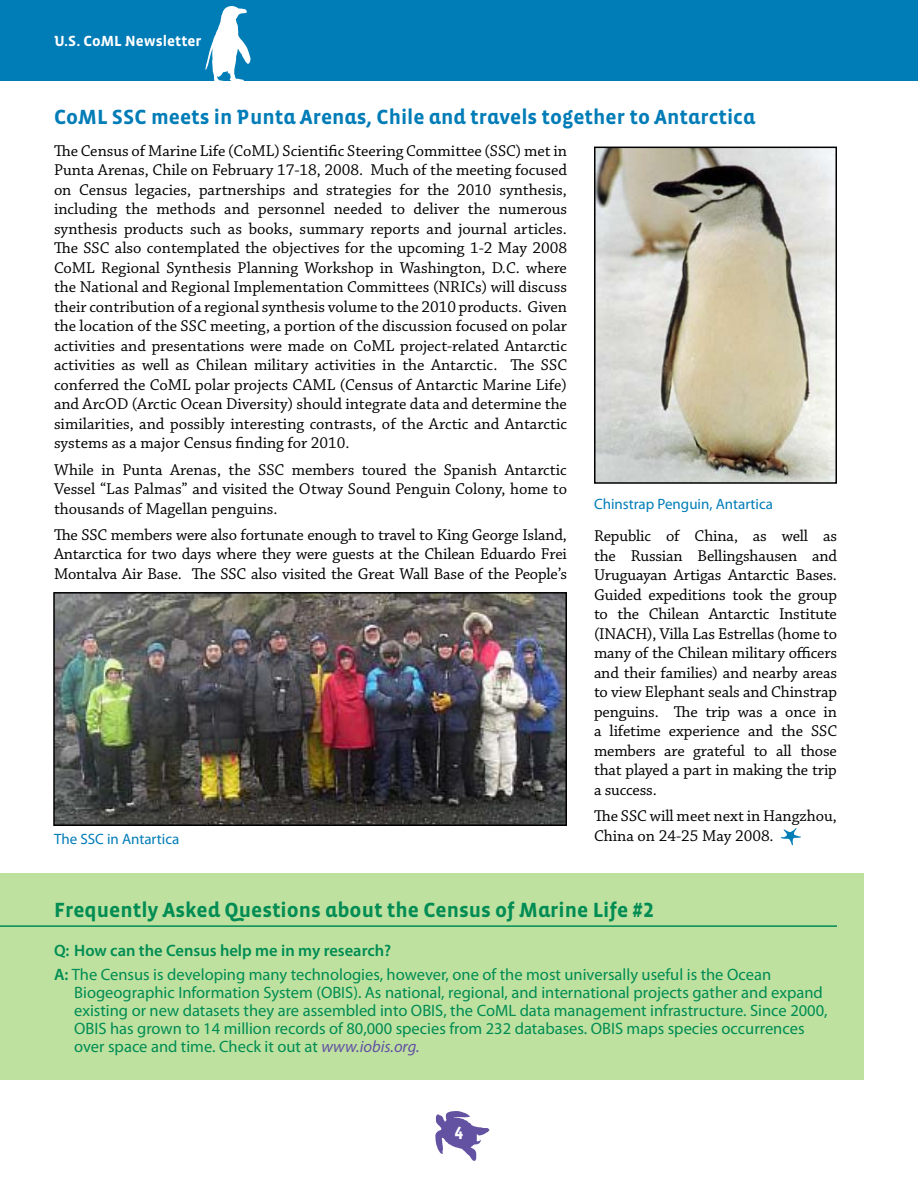
<style>
.page{position:relative;width:918px;height:1188px;background:#fff}
.page>*{position:absolute;margin:0;border:0;box-sizing:border-box;transform-origin:0 0}
.t1{font:700 21px "Vista Sans Alt";color:#007cb7}
.t2{font:700 21px "Vista Sans Alt";color:#008c53}
.t3{font:16.5px/19.5px "Chaparral Pro";color:#000;text-align:justify}
.t4{font:16.5px/18px "Myriad Pro";color:#008c53}
.t5{font:15px "Myriad Pro";color:#007cb7}
.t6{font:700 15px "Vista Sans Alt";color:#fff}
.s1{font-weight:600}
.s2{font-style:italic;color:#6352a2}
</style>
<div class="page">
<div style="left:0;top:0;width:918px;height:81px;background:#007cb7"></div>
<svg style="left:205px;top:6px;width:46px;height:75px"></svg>
<div style="left:0;top:874px;width:864px;height:206px;background:#bee1a0"></div>
<hr style="left:0;top:925px;width:837px;height:2px;background:#008c53">
<svg style="left:781px;top:828px;width:20px;height:17px"></svg>
<img style="left:56px;top:595px;width:508px;height:228px">
<div style="left:53px;top:592px;width:514px;height:234px;border:2px solid #000"></div>
<img style="left:597px;top:150px;width:237px;height:331px">
<div style="left:594px;top:147px;width:243px;height:337px;border:2px solid #000"></div>
<svg style="left:435px;top:1111px;width:55px;height:50px"></svg>
<p class="t6" style="left:54px;top:33px;width:149px">U.S. CoML Newsletter</p>
<p class="t1" style="left:54px;top:107px;width:703px">CoML SSC meets in Punta Arenas, Chile and travels together to Antarctica</p>
<p class="t3" style="left:54px;top:141px;width:515px">The Census of Marine Life (CoML) Scientific Steering Committee (SSC) met in Punta Arenas, Chile on February 17-18, 2008. Much of the meeting focused on Census legacies, partnerships and strategies for the 2010 synthesis, including the methods and personnel needed to deliver the numerous synthesis products such as books, summary reports and journal articles.<br>The SSC also contemplated the objectives for the upcoming 1-2 May 2008<br>CoML Regional Synthesis Planning Workshop in Washington, D.C. where the National and Regional Implementation Committees (NRICs) will discuss their contribution of a regional synthesis volume to the 2010 products. Given the location of the SSC meeting, a portion of the discussion focused on polar activities and presentations were made on CoML project-related Antarctic activities as well as Chilean military activities in the Antarctic. The SSC conferred the CoML polar projects CAML (Census of Antarctic Marine Life) and ArcOD (Arctic Ocean Diversity) should integrate data and determine the similarities, and possibly interesting contrasts, of the Arctic and Antarctic systems as a major Census finding for 2010.</p>
<p class="t3" style="left:54px;top:460px;width:515px">While in Punta Arenas, the SSC members toured the Spanish Antarctic Vessel “Las Palmas” and visited the Otway Sound Penguin Colony, home to thousands of Magellan penguins.</p>
<p class="t3" style="left:54px;top:525px;width:515px">The SSC members were also fortunate enough to travel to King George Island, Antarctica for two days where they were guests at the Chilean Eduardo Frei Montalva Air Base. The SSC also visited the Great Wall Base of the People’s</p>
<p class="t3" style="left:594px;top:527px;width:245px">Republic of China, as well as the Russian Bellingshausen and Uruguayan Artigas Antarctic Bases.<br>Guided expeditions took the group to the Chilean Antarctic Institute (INACH), Villa Las Estrellas (home to many of the Chilean military officers and their families) and nearby areas to view Elephant seals and Chinstrap penguins. The trip was a once in a lifetime experience and the SSC members are grateful to all those that played a part in making the trip a success.</p>
<p class="t3" style="left:594px;top:807px;width:244px">The SSC will meet next in Hangzhou,</p>
<p class="t5" style="left:54px;top:830px;width:127px">The SSC in Antartica</p>
<p class="t3" style="left:594px;top:826px;width:181px">China on 24-25 May 2008.</p>
<p class="t5" style="left:594px;top:494px;width:181px">Chinstrap Penguin, Antartica</p>
<p class="t2" style="left:54px;top:900px;width:599px">Frequently Asked Questions about the Census of Marine Life #2</p>
<p class="t4" style="left:54px;top:937px;width:719px;line-height:24.8px"><span class="s1">Q: How can the Census help me in my research?<br>A:</span> The Census is developing many technologies, however, one of the most universally useful is the Ocean</p>
<p class="t4" style="left:74px;top:983px;width:755px">Biogeographic I nformation System (OBIS). As national, regional, and international projects gather and expand existing or new datasets they are assembled into OBIS, the CoML data management infrastructure. Since 2000, OBIS has grown to 14 million records of 80,000 species from 232 databases. OBIS maps species occurrences over space and time. Check it out at <span class="s2">www.iobis.org.</span></p>
</div>
